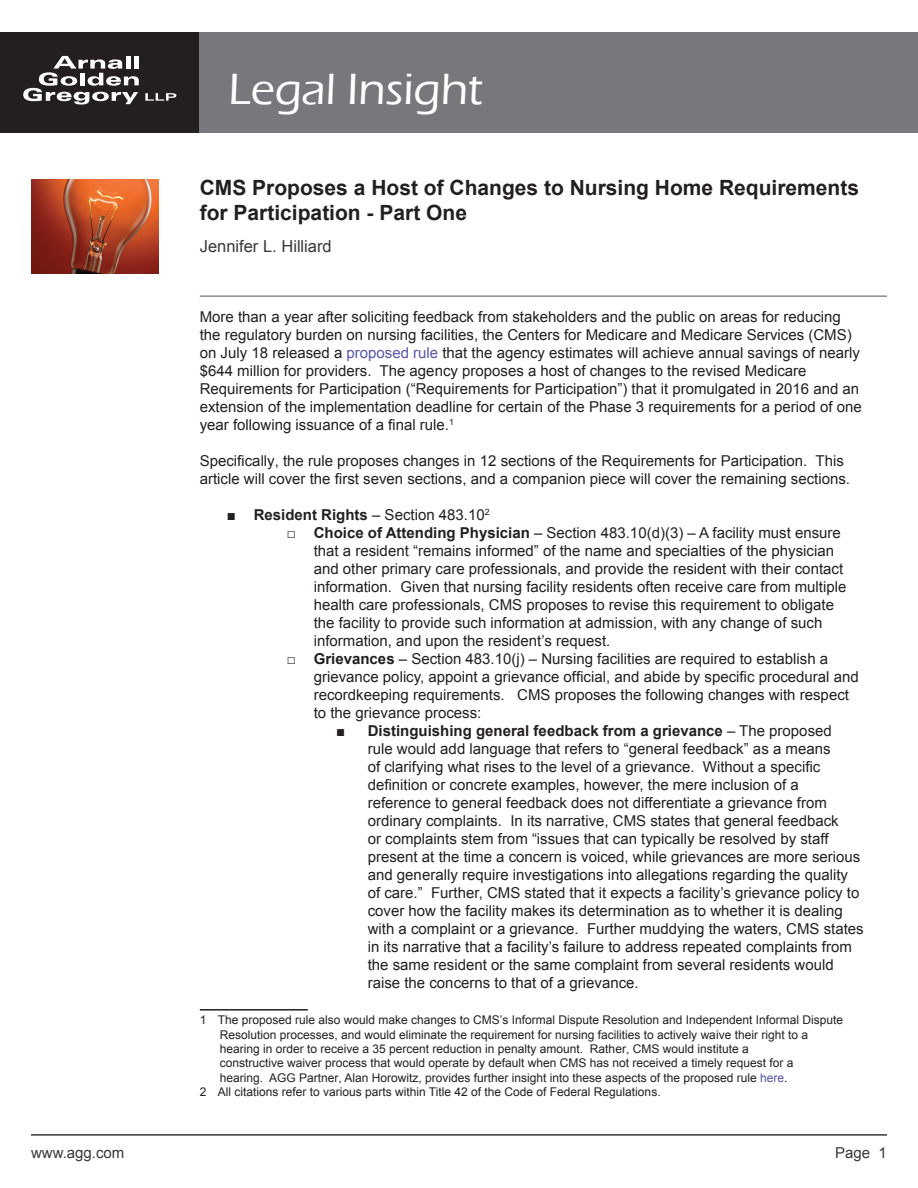
<style>
.page{position:relative;width:918px;height:1188px;background:#fff}
.page>*{position:absolute;margin:0;border:0;box-sizing:border-box;transform-origin:0 0}
.t1{font:500 45px "Eras ITC";color:#fff}
.t2{font:700 21px/25.2px "Arial";color:#231f20}
.t3{font:16.5px "Arial";color:#383839}
.t4{font:15px/18px "Arial";color:#231f20}
.t5{font:15px "Arial";color:#383839}
.t6{font:12px "Arial";color:#231f20}
.s1{color:#55a}
.s2{font-weight:700}
</style>
<div class="page">
<div style="left:0;top:32px;width:200px;height:101px;background:#231f20"></div>
<svg style="left:23px;top:56px;width:116px;height:49px"></svg>
<svg style="left:145px;top:93px;width:31px;height:8px"></svg>
<div style="left:200px;top:32px;width:718px;height:101px;background:#76787b"></div>
<hr style="left:31px;top:1134px;width:856px;height:2px;background:#383839">
<img style="left:31px;top:180px;width:128px;height:94px">
<hr style="left:200px;top:296px;width:687px;height:1px;background:#535355">
<hr style="left:200px;top:1009px;width:108px;height:2px;background:#231f20">
<h1 class="t1" style="left:229px;top:64px;width:256px">Legal Insight</h1>
<h2 class="t2" style="left:200px;top:176px;width:661px">CMS Proposes a Host of Changes to Nursing Home Requirements for Participation - Part One</h2>
<p class="t3" style="left:200px;top:235px;width:134px">Jennifer L. Hilliard</p>
<p class="t4" style="left:200px;top:308px;width:664px">More than a year after soliciting feedback from stakeholders and the public on areas for reducing the regulatory burden on nursing facilities, the Centers for Medicare and Medicare Services (CMS) on July 18 released a <span class="s1">proposed rule</span> that the agency estimates will achieve annual savings of nearly $644 million for providers. The agency proposes a host of changes to the revised Medicare Requirements for Participation (“Requirements for Participation”) that it promulgated in 2016 and an extension of the implementation deadline for certain of the Phase 3 requirements for a period of one year following issuance of a final rule.<sup>1</sup></p>
<p class="t4" style="left:200px;top:452px;width:652px">Specifically, the rule proposes changes in 12 sections of the Requirements for Participation. This article will cover the first seven sections, and a companion piece will cover the remaining sections.</p>
<p class="t4" style="left:227px;top:506px;width:264px">■ <span class="s2">Resident Rights</span> – Section 483.10<sup>2</sup></p>
<p class="t4" style="left:314px;top:524px;width:534px;text-indent:-27px">□ <span class="s2">Choice of Attending Physician</span> – Section 483.10(d)(3) – A facility must ensure that a resident “remains informed” of the name and specialties of the physician and other primary care professionals, and provide the resident with their contact information. Given that nursing facility residents often receive care from multiple health care professionals, CMS proposes to revise this requirement to obligate the facility to provide such information at admission, with any change of such information, and upon the resident’s request.</p>
<p class="t4" style="left:314px;top:650px;width:546px;text-indent:-27px">□ <span class="s2">Grievances</span> – Section 483.10(j) – Nursing facilities are required to establish a grievance policy, appoint a grievance official, and abide by specific procedural and recordkeeping requirements. CMS proposes the following changes with respect to the grievance process:</p>
<p class="t4" style="left:368px;top:722px;width:498px;text-indent:-31px">■ <span class="s2">Distinguishing general feedback from a grievance</span> – The proposed<br>rule would add language that refers to “general feedback” as a means<br>of clarifying what rises to the level of a grievance. Without a specific definition or concrete examples, however, the mere inclusion of a reference to general feedback does not differentiate a grievance from ordinary complaints. In its narrative, CMS states that general feedback<br>or complaints stem from “issues that can typically be resolved by staff present at the time a concern is voiced, while grievances are more serious and generally require investigations into allegations regarding the quality of care.” Further, CMS stated that it expects a facility’s grievance policy to cover how the facility makes its determination as to whether it is dealing with a complaint or a grievance. Further muddying the waters, CMS states in its narrative that a facility’s failure to address repeated complaints from the same resident or the same complaint from several residents would raise the concerns to that of a grievance.</p>
<p class="t6" style="left:200px;top:1012px;width:645px">1 The proposed rule also would make changes to CMS’s Informal Dispute Resolution and Independent Informal Dispute</p>
<p class="t6" style="left:220px;top:1027px;width:590px">Resolution processes, and would eliminate the requirement for nursing facilities to actively waive their right to a</p>
<p class="t6" style="left:220px;top:1041px;width:530px">hearing in order to receive a 35 percent reduction in penalty amount. Rather, CMS would institute a</p>
<p class="t6" style="left:220px;top:1055px;width:575px">constructive waiver process that would operate by default when CMS has not received a timely request for a</p>
<p class="t6" style="left:220px;top:1070px;width:569px">hearing. AGG Partner, Alan Horowitz, provides further insight into these aspects of the proposed rule <span class="s1">here</span>.</p>
<p class="t6" style="left:200px;top:1084px;width:462px">2 All citations refer to various parts within Title 42 of the Code of Federal Regulations.</p>
<p class="t5" style="left:31px;top:1142px;width:95px">www.agg.com</p>
<p class="t5" style="left:835px;top:1142px;width:53px">Page 1</p>
</div>
